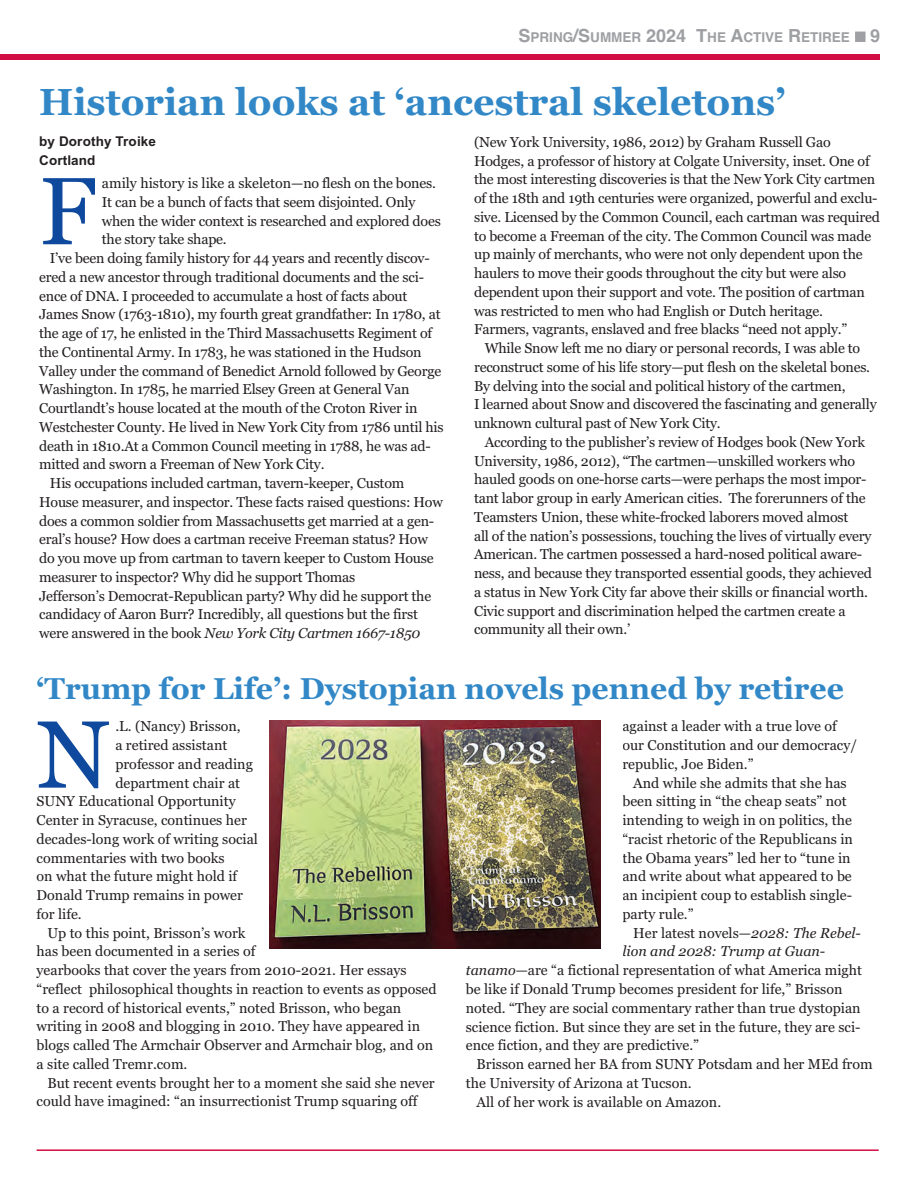
<style>
.page{position:relative;width:918px;height:1188px;background:#fff}
.page>*{position:absolute;margin:0;border:0;box-sizing:border-box;transform-origin:0 0}
.t1{font:95.4px "Georgia";color:#0f499d}
.t2{font:700 37.5px "Georgia";color:#3288c7}
.t3{font:700 30px "Georgia";color:#3288c7}
.t4{font:14.25px/18.8px "Georgia";letter-spacing:-.015em;color:#231f20}
.t5{font:italic 14.25px "Georgia";letter-spacing:-.015em;color:#231f20}
.t6{font:700 13.5px "Helvetica";color:#9d9fa2}
.t7{font:700 13.5px/19.2px "Arial";letter-spacing:.01em;color:#231f20}
.s1{font-size:18px}
.s2{font-style:normal}
.s3{font-style:italic}
</style>
<div class="page">
<div style="left:0;top:54px;width:880px;height:5px;background:#d20d44"></div>
<hr style="left:37px;top:1149px;width:842px;height:2px;background:#d20d44">
<img style="left:270px;top:721px;width:331px;height:228px">
<p class="t6" style="left:518px;top:29px;width:363px"><span class="s1">S</span>PRING<span class="s1">/S</span>UMMER <span class="s1">2024 T</span>HE <span class="s1">A</span>CTIVE <span class="s1">R</span>ETIREE ■ <span class="s1">9</span></p>
<h2 class="t2" style="left:39px;top:80px;width:748px">Historian looks at ‘ancestral skeletons’</h2>
<p class="t7" style="left:39px;top:132px;width:118px">by Dorothy Troike<br>Cortland</p>
<h1 class="t1" style="left:39px;top:156px;width:59px">F</h1>
<p class="t4" style="left:102px;top:174px;width:335px">amily history is like a skeleton—no flesh on the bones.</p>
<p class="t4" style="left:102px;top:192px;width:315px">It can be a bunch of facts that seem disjointed. Only</p>
<p class="t4" style="left:102px;top:211px;width:340px">when the wider context is researched and explored does</p>
<p class="t4" style="left:102px;top:230px;width:126px">the story take shape.</p>
<p class="t4" style="left:50px;top:249px;width:381px">I’ve been doing family history for 44 years and recently discov-</p>
<p class="t4" style="left:39px;top:267px;width:386px">ered a new ancestor through traditional documents and the sci-</p>
<p class="t4" style="left:39px;top:286px;width:370px">ence of DNA. I proceeded to accumulate a host of facts about</p>
<p class="t4" style="left:39px;top:305px;width:403px">James Snow (1763-1810), my fourth great grandfather: In 1780, at</p>
<p class="t4" style="left:39px;top:324px;width:395px">the age of 17, he enlisted in the Third Massachusetts Regiment of</p>
<p class="t4" style="left:39px;top:343px;width:384px">the Continental Army. In 1783, he was stationed in the Hudson</p>
<p class="t4" style="left:39px;top:361px;width:404px">Valley under the command of Benedict Arnold followed by George</p>
<p class="t4" style="left:39px;top:380px;width:372px">Washington. In 1785, he married Elsey Green at General Van</p>
<p class="t4" style="left:39px;top:399px;width:380px">Courtlandt’s house located at the mouth of the Croton River in</p>
<p class="t4" style="left:39px;top:418px;width:406px">Westchester County. He lived in New York City from 1786 until his</p>
<p class="t4" style="left:39px;top:436px;width:393px">death in 1810.At a Common Council meeting in 1788, he was ad-</p>
<p class="t4" style="left:39px;top:455px;width:287px">mitted and sworn a Freeman of New York City.</p>
<p class="t4" style="left:50px;top:474px;width:356px">His occupations included cartman, tavern-keeper, Custom</p>
<p class="t4" style="left:39px;top:493px;width:405px">House measurer, and inspector. These facts raised questions: How</p>
<p class="t4" style="left:39px;top:511px;width:397px">does a common soldier from Massachusetts get married at a gen-</p>
<p class="t4" style="left:39px;top:530px;width:390px">eral’s house? How does a cartman receive Freeman status? How</p>
<p class="t4" style="left:39px;top:549px;width:396px">do you move up from cartman to tavern keeper to Custom House</p>
<p class="t4" style="left:39px;top:568px;width:318px">measurer to inspector? Why did he support Thomas</p>
<p class="t4" style="left:39px;top:586px;width:394px">Jefferson’s Democrat-Republican party? Why did he support the</p>
<p class="t4" style="left:39px;top:605px;width:380px">candidacy of Aaron Burr? Incredibly, all questions but the first</p>
<p class="t5" style="left:39px;top:625px;width:383px"><span class="s2">were answered in the book</span> New York City Cartmen 1667-1850</p>
<p class="t4" style="left:474px;top:133px;width:407px">(New York University, 1986, 2012) by Graham Russell Gao Hodges, a professor of history at Colgate University, inset. One of the most interesting discoveries is that the New York City cartmen of the 18th and 19th centuries were organized, powerful and exclu&shy;sive. Licensed by the Common Council, each cartman was required to become a Freeman of the city. The Common Council was made up mainly of merchants, who were not only dependent upon the haulers to move their goods throughout the city but were also dependent upon their support and vote. The position of cartman was restricted to men who had English or Dutch heritage.<br>Farmers, vagrants, enslaved and free blacks “need not apply.”</p>
<p class="t4" style="left:474px;top:339px;width:404px;text-indent:11px">While Snow left me no diary or personal records, I was able to reconstruct some of his life story—put flesh on the skeletal bones.<br>By delving into the social and political history of the cartmen,<br>I learned about Snow and discovered the fascinating and generally unknown cultural past of New York City.</p>
<p class="t4" style="left:474px;top:433px;width:399px;text-indent:11px">According to the publisher’s review of Hodges book (New York University, 1986, 2012), “The cartmen—unskilled workers who hauled goods on one-horse carts—were perhaps the most impor&shy;tant labor group in early American cities. The forerunners of the Teamsters Union, these white-frocked laborers moved almost<br>all of the nation’s possessions, touching the lives of virtually every American. The cartmen possessed a hard-nosed political aware&shy;ness, and because they transported essential goods, they achieved a status in New York City far above their skills or financial worth.<br>Civic support and discrimination helped the cartmen create a community all their own.’</p>
<h3 class="t3" style="left:37px;top:671px;width:809px">‘Trump for Life’: Dystopian novels penned by retiree</h3>
<h1 class="t1" style="left:37px;top:699px;width:75px">N</h1>
<p class="t4" style="left:115px;top:717px;width:127px">.L. (Nancy) Brisson,</p>
<p class="t4" style="left:115px;top:736px;width:114px">a retired assistant</p>
<p class="t4" style="left:115px;top:755px;width:139px">professor and reading</p>
<p class="t4" style="left:115px;top:773px;width:126px">department chair at</p>
<p class="t4" style="left:37px;top:792px;width:201px">SUNY Educational Opportunity</p>
<p class="t4" style="left:37px;top:811px;width:212px">Center in Syracuse, continues her</p>
<p class="t4" style="left:37px;top:830px;width:223px">decades-long work of writing social</p>
<p class="t4" style="left:37px;top:848px;width:190px">commentaries with two books</p>
<p class="t4" style="left:37px;top:867px;width:202px">on what the future might hold if</p>
<p class="t4" style="left:37px;top:886px;width:208px">Donald Trump remains in power</p>
<p class="t4" style="left:37px;top:905px;width:47px">for life.</p>
<p class="t4" style="left:47px;top:923px;width:200px">Up to this point, Brisson’s work</p>
<p class="t4" style="left:37px;top:942px;width:220px">has been documented in a series of</p>
<p class="t4" style="left:37px;top:961px;width:372px">yearbooks that cover the years from 2010-2021. Her essays</p>
<p class="t4" style="left:37px;top:980px;width:401px">“reflect philosophical thoughts in reaction to events as opposed</p>
<p class="t4" style="left:37px;top:998px;width:366px">to a record of historical events,” noted Brisson, who began</p>
<p class="t4" style="left:37px;top:1017px;width:385px">writing in 2008 and blogging in 2010. They have appeared in</p>
<p class="t4" style="left:37px;top:1036px;width:398px">blogs called The Armchair Observer and Armchair blog, and on</p>
<p class="t4" style="left:37px;top:1055px;width:152px">a site called Tremr.com.</p>
<p class="t4" style="left:47px;top:1073px;width:389px">But recent events brought her to a moment she said she never</p>
<p class="t4" style="left:37px;top:1092px;width:382px">could have imagined: “an insurrectionist Trump squaring off</p>
<p class="t4" style="left:622px;top:717px;width:236px">against a leader with a true love of our Constitution and our democracy/ republic, Joe Biden.”</p>
<p class="t4" style="left:622px;top:773px;width:232px;text-indent:11px">And while she admits that she has been sitting in “the cheap seats” not intending to weigh in on politics, the “racist rhetoric of the Republicans in the Obama years” led her to “tune in and write about what appeared to be an incipient coup to establish single&shy;party rule.”</p>
<p class="t4" style="left:633px;top:923px;width:229px">Her latest novels—<span class="s3">2028: The Rebel-</span></p>
<p class="t5" style="left:622px;top:943px;width:204px">lion and 2028: Trump at Guan-</p>
<p class="t4" style="left:466px;top:961px;width:398px"><span class="s3">tanamo</span>—are “a fictional representation of what America might</p>
<p class="t4" style="left:466px;top:980px;width:378px">be like if Donald Trump becomes president for life,” Brisson</p>
<p class="t4" style="left:466px;top:998px;width:396px">noted. “They are social commentary rather than true dystopian</p>
<p class="t4" style="left:466px;top:1017px;width:396px">science fiction. But since they are set in the future, they are sci-</p>
<p class="t4" style="left:466px;top:1036px;width:235px">ence fiction, and they are predictive.”</p>
<p class="t4" style="left:477px;top:1055px;width:398px">Brisson earned her BA from SUNY Potsdam and her MEd from</p>
<p class="t4" style="left:466px;top:1073px;width:227px">the University of Arizona at Tucson.</p>
<p class="t4" style="left:477px;top:1092px;width:246px">All of her work is available on Amazon.</p>
</div>
